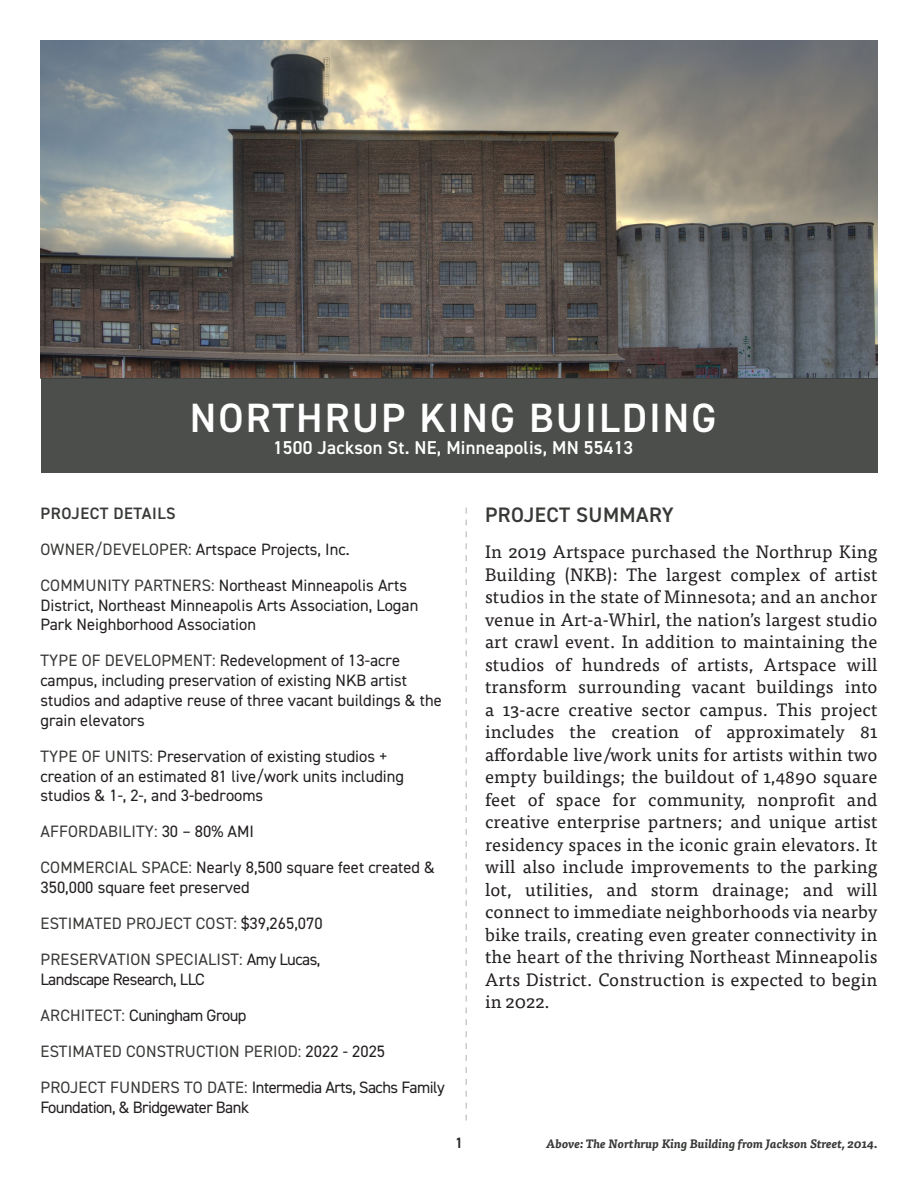
<style>
.page{position:relative;width:918px;height:1188px;background:#fff}
.page>*{position:absolute;margin:0;border:0;box-sizing:border-box;transform-origin:0 0}
.White_Page_Header{font:600 40.95px "DIN2014";letter-spacing:.05em;color:#fff}
.Blue_Subhead{font:600 21px "DIN2014";letter-spacing:.02em;color:#373a36}
.White_Page_Header-2{font:600 18.6px "DIN2014";letter-spacing:.01em;color:#fff}
.Body_Copy{font:18px/22.5px "Tisa Pro";letter-spacing:.01em;color:#231f20;text-align:justify}
.Project_Details{font:16.5px/19.8px "DIN2014";color:#231f20}
.Project_Details-2{font:16.5px/19.8px "DIN2014";letter-spacing:-.03em;color:#231f20}
.Project_Details-3{font:16.5px "DIN2014";letter-spacing:.01em;color:#373a36}
.Blue_Subhead-2{font:600 16.5px "DIN2014";letter-spacing:.03em;color:#373a36}
.t1{font:600 15px "DIN2014";color:#231f20}
.t2{font:italic 700 12px "Tisa Pro";letter-spacing:.01em;color:#373a36}
.s1{color:#373a36}
.s2{color:#231f20}
</style>
<div class="page">
<div style="left:41px;top:378px;width:837px;height:94px;background:#4b4e4a"></div>
<svg style="left:465px;top:508px;width:2px;height:612px"></svg>
<img style="left:40px;top:40px;width:838px;height:338px">
<p class="White_Page_Header" style="left:190px;top:390px;width:528px">NORTHRUP KING BUILDING</p>
<p class="White_Page_Header-2" style="left:273px;top:435px;width:362px">1500 Jackson St. NE, Minneapolis, MN 55413</p>
<p class="Blue_Subhead-2" style="left:41px;top:502px;width:137px">PROJECT DETAILS</p>
<p class="Project_Details" style="left:41px;top:539px;width:311px"><span class="s1">OWNER/DEVELOPER:</span> Artspace Projects, Inc.</p>
<p class="Project_Details" style="left:40px;top:575px;width:379px"><span class="s1">COMMUNITY PARTNERS:</span> Northeast Minneapolis Arts<br>District, Northeast Minneapolis Arts Association, Logan<br>Park Neighborhood Association</p>
<p class="Project_Details" style="left:40px;top:651px;width:403px"><span class="s1">TYPE OF DEVELOPMENT:</span> Redevelopment of 13-acre campus, including preservation of existing NKB artist studios and adaptive reuse of three vacant buildings &amp; the grain elevators</p>
<p class="Project_Details" style="left:40px;top:746px;width:365px"><span class="s1">TYPE OF UNITS:</span> Preservation of existing studios + creation of an estimated 81 live/work units including studios &amp; 1-, 2-, and 3-bedrooms</p>
<p class="Project_Details-3" style="left:41px;top:821px;width:215px">AFFORDABILITY: <span class="s2">30 – 80% AMI</span></p>
<p class="Project_Details" style="left:40px;top:858px;width:396px"><span class="s1">COMMERCIAL SPACE:</span> Nearly 8,500 square feet created &amp;<br>350,000 square feet preserved</p>
<p class="Project_Details-3" style="left:41px;top:913px;width:284px">ESTIMATED PROJECT COST: <span class="s2">$39,265,070</span></p>
<p class="Project_Details-2" style="left:40px;top:949px;width:281px"><span class="s1">PRESERVATION SPECIALIST:</span> Amy Lucas,<br>Landscape Research, LLC</p>
<p class="Project_Details-2" style="left:41px;top:1005px;width:207px"><span class="s1">ARCHITECT:</span> Cuningham Group</p>
<p class="Project_Details-3" style="left:41px;top:1041px;width:346px">ESTIMATED CONSTRUCTION PERIOD: <span class="s2">2022 - 2025</span></p>
<p class="Project_Details-2" style="left:40px;top:1077px;width:406px"><span class="s1">PROJECT FUNDERS TO DATE:</span> Intermedia Arts, Sachs Family<br>Foundation, &amp; Bridgewater Bank</p>
<p class="Blue_Subhead" style="left:485px;top:501px;width:190px">PROJECT SUMMARY</p>
<p class="Body_Copy" style="left:485px;top:540px;width:394px">In 2019 Artspace purchased the Northrup King Building (NKB): The largest complex of artist studios in the state of Minnesota; and an anchor venue in Art-a-Whirl, the nation’s largest studio art crawl event. In addition to maintaining the studios of hundreds of artists, Artspace will transform surrounding vacant buildings into a 13-acre creative sector campus. This project includes the creation of approximately 81 affordable live/work units for artists within two empty buildings; the buildout of 1,4890 square feet of space for community, nonprofit and creative enterprise partners; and unique artist residency spaces in the iconic grain elevators. It will also include improvements to the parking lot, utilities, and storm drainage; and will connect to immediate neighborhoods via nearby bike trails, creating even greater connectivity in the heart of the thriving Northeast Minneapolis Arts District. Construction is expected to begin in 2022.</p>
<p class="t1" style="left:455px;top:1133px;width:9px">1</p>
<p class="t2" style="left:546px;top:1134px;width:333px">Above: The Northrup King Building from Jackson Street, 2014.</p>
</div>
